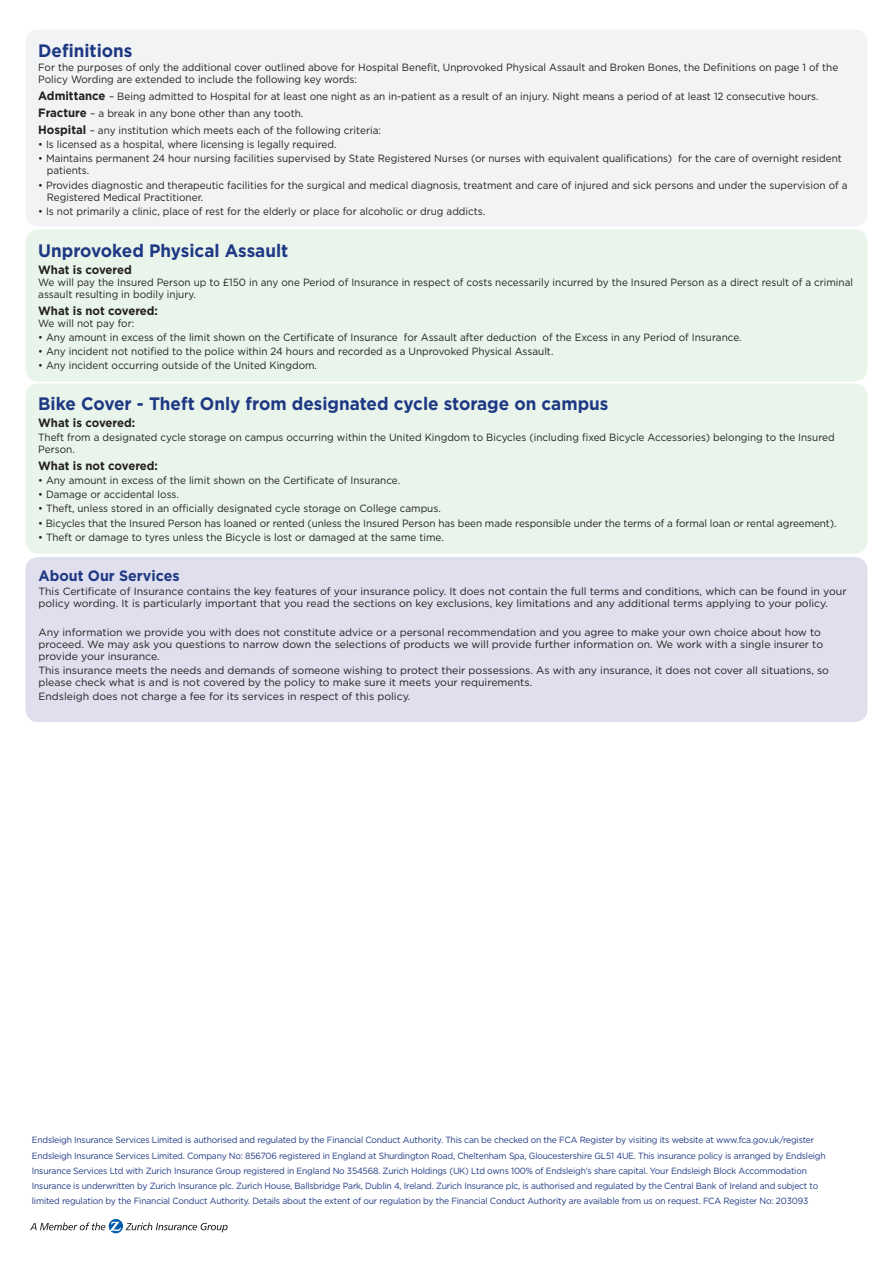
<style>
.page{position:relative;width:893px;height:1263px;background:#fff}
.page>*{position:absolute;margin:0;border:0;box-sizing:border-box;transform-origin:0 0}
.t1{font:700 18px "Gotham";color:#1e3884;scale:.95 1}
.t2{font:700 15px "Gotham";color:#1e3884;scale:.95 1}
.t3{font:700 12px "Gotham";letter-spacing:-.005em;color:#231f20;scale:.95 1}
.t4{font:10.5px/12px "Gotham";color:#231f20;scale:.95 1}
.t5{font:10.5px/12px "Gotham";color:#231f20}
.t6{font:9px "Gotham";letter-spacing:-.02em;color:#1e3884;scale:.95 1}
.s1{font-weight:700;font-size:12px}
</style>
<div class="page">
<div style="left:26px;top:229px;width:841px;height:152px;background:#e9f5ea;border-radius:13px"></div>
<div style="left:26px;top:557px;width:841px;height:165px;background:#dfdfed;border-radius:13px"></div>
<div style="left:26px;top:30px;width:841px;height:196px;background:#f2f3f4;border-radius:13px"></div>
<div style="left:26px;top:384px;width:841px;height:170px;background:#e9f5ea;border-radius:13px"></div>
<svg style="left:30px;top:1219px;width:198px;height:14px"></svg>
<p class="t1" style="left:38px;top:38px;width:101px">Definitions</p>
<p class="t4" style="left:38px;top:61px;width:844px">For the purposes of only the additional cover outlined above for Hospital Benefit, Unprovoked Physical Assault and Broken Bones, the Definitions on page 1 of the<br>Policy Wording are extended to include the following key words:</p>
<p class="t4" style="left:38px;top:90px;width:823px"><span class="s1">Admittance</span> – Being admitted to Hospital for at least one night as an in-patient as a result of an injury. Night means a period of at least 12 consecutive hours.</p>
<p class="t4" style="left:38px;top:107px;width:281px"><span class="s1">Fracture</span> – a break in any bone other than any tooth.</p>
<p class="t4" style="left:38px;top:124px;width:362px"><span class="s1">Hospital</span> – any institution which meets each of the following criteria:</p>
<p class="t4" style="left:38px;top:138px;width:315px">• Is licensed as a hospital, where licensing is legally required.</p>
<p class="t4" style="left:47px;top:153px;width:838px;text-indent:-9px">• Maintains permanent 24 hour nursing facilities supervised by State Registered Nurses (or nurses with equivalent qualifications) for the care of overnight resident patients.</p>
<p class="t4" style="left:47px;top:179px;width:844px;text-indent:-9px">• Provides diagnostic and therapeutic facilities for the surgical and medical diagnosis, treatment and care of injured and sick persons and under the supervision of a<br>Registered Medical Practitioner.</p>
<p class="t4" style="left:38px;top:205px;width:472px">• Is not primarily a clinic, place of rest for the elderly or place for alcoholic or drug addicts.</p>
<p class="t1" style="left:38px;top:238px;width:265px">Unprovoked Physical Assault</p>
<p class="t3" style="left:38px;top:261px;width:100px">What is covered</p>
<p class="t4" style="left:38px;top:276px;width:859px">We will pay the Insured Person up to £150 in any one Period of Insurance in respect of costs necessarily incurred by the Insured Person as a direct result of a criminal assault resulting in bodily injury.</p>
<p class="t3" style="left:38px;top:303px;width:128px">What is not covered:</p>
<p class="t4" style="left:38px;top:317px;width:103px">We will not pay for:</p>
<p class="t4" style="left:38px;top:331px;width:742px">• Any amount in excess of the limit shown on the Certificate of Insurance for Assault after deduction of the Excess in any Period of Insurance.</p>
<p class="t4" style="left:38px;top:345px;width:544px">• Any incident not notified to the police within 24 hours and recorded as a Unprovoked Physical Assault.</p>
<p class="t4" style="left:38px;top:359px;width:295px">• Any incident occurring outside of the United Kingdom.</p>
<p class="t1" style="left:38px;top:391px;width:602px">Bike Cover - Theft Only from designated cycle storage on campus</p>
<p class="t3" style="left:38px;top:415px;width:104px">What is covered:</p>
<p class="t4" style="left:38px;top:431px;width:840px">Theft from a designated cycle storage on campus occurring within the United Kingdom to Bicycles (including fixed Bicycle Accessories) belonging to the Insured<br>Person.</p>
<p class="t3" style="left:38px;top:458px;width:128px">What is not covered:</p>
<p class="t4" style="left:38px;top:474px;width:382px">• Any amount in excess of the limit shown on the Certificate of Insurance.</p>
<p class="t4" style="left:38px;top:488px;width:150px">• Damage or accidental loss.</p>
<p class="t4" style="left:38px;top:502px;width:425px">• Theft, unless stored in an officially designated cycle storage on College campus.</p>
<p class="t4" style="left:38px;top:517px;width:842px">• Bicycles that the Insured Person has loaned or rented (unless the Insured Person has been made responsible under the terms of a formal loan or rental agreement).</p>
<p class="t4" style="left:38px;top:531px;width:428px">• Theft or damage to tyres unless the Bicycle is lost or damaged at the same time.</p>
<p class="t2" style="left:38px;top:566px;width:150px">About Our Services</p>
<p class="t5" style="left:38px;top:585px;width:810px">This Certificate of Insurance contains the key features of your insurance policy. It does not contain the full terms and conditions, which can be found in your policy wording. It is particularly important that you read the sections on key exclusions, key limitations and any additional terms applying to your policy.</p>
<p class="t5" style="left:38px;top:626px;width:786px">Any information we provide you with does not constitute advice or a personal recommendation and you agree to make your own choice about how to proceed. We may ask you questions to narrow down the selections of products we will provide further information on. We work with a single insurer to provide your insurance.</p>
<p class="t5" style="left:38px;top:664px;width:792px">This insurance meets the needs and demands of someone wishing to protect their possessions. As with any insurance, it does not cover all situations, so please check what is and is not covered by the policy to make sure it meets your requirements.</p>
<p class="t5" style="left:38px;top:690px;width:374px">Endsleigh does not charge a fee for its services in respect of this policy.</p>
<p class="t6" style="left:32px;top:1134px;width:825px">Endsleigh Insurance Services Limited is authorised and regulated by the Financial Conduct Authority. This can be checked on the FCA Register by visiting its website at www.fca.gov.uk/register</p>
<p class="t6" style="left:32px;top:1149px;width:837px">Endsleigh Insurance Services Limited. Company No: 856706 registered in England at Shurdington Road, Cheltenham Spa, Gloucestershire GL51 4UE. This insurance policy is arranged by Endsleigh</p>
<p class="t6" style="left:32px;top:1164px;width:817px">Insurance Services Ltd with Zurich Insurance Group registered in England No 354568. Zurich Holdings (UK) Ltd owns 100% of Endsleigh’s share capital. Your Endsleigh Block Accommodation</p>
<p class="t6" style="left:32px;top:1180px;width:829px">Insurance is underwritten by Zurich Insurance plc. Zurich House, Ballsbridge Park, Dublin 4, Ireland. Zurich Insurance plc, is authorised and regulated by the Central Bank of Ireland and subject to</p>
<p class="t6" style="left:32px;top:1195px;width:819px">limited regulation by the Financial Conduct Authority. Details about the extent of our regulation by the Financial Conduct Authority are available from us on request. FCA Register No: 203093</p>
</div>
